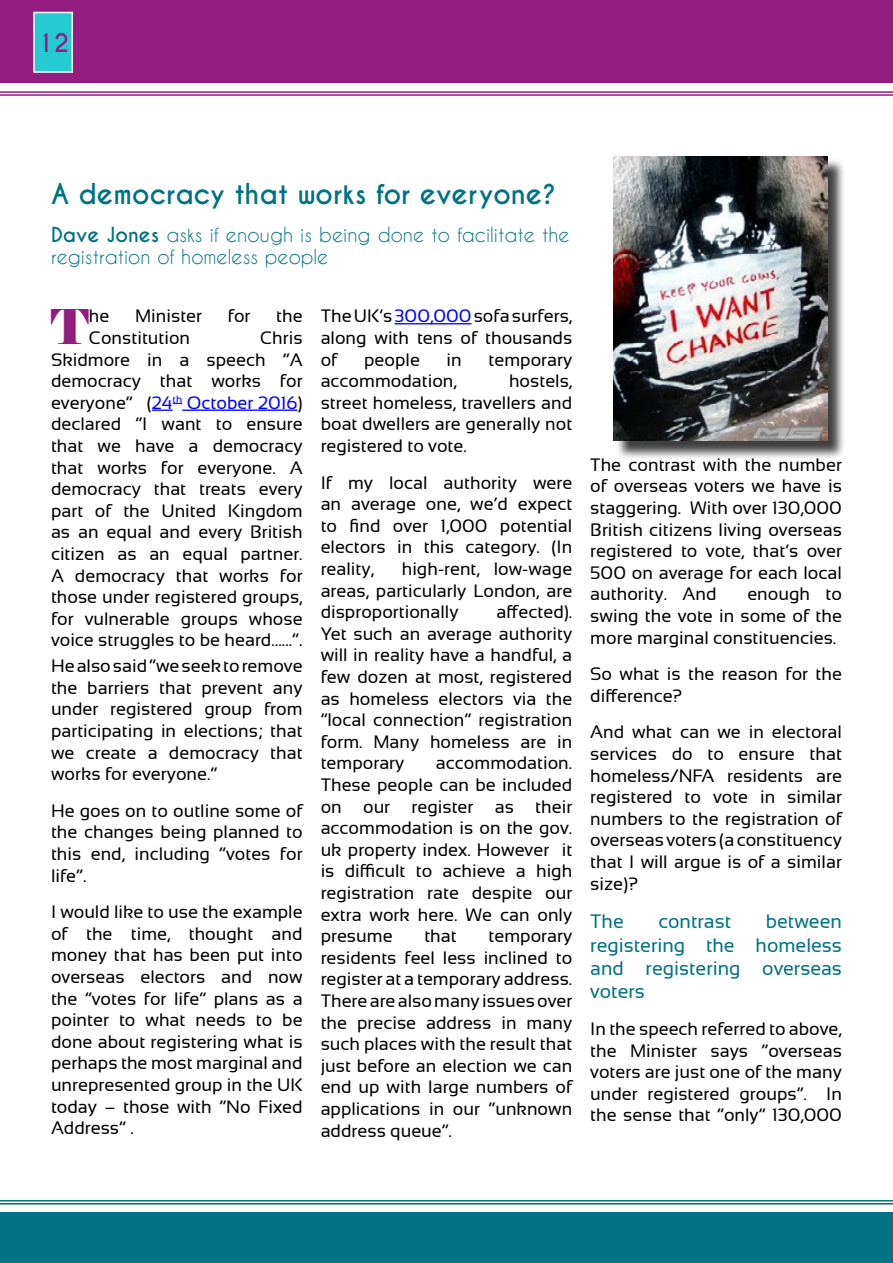
<style>
.page{position:relative;width:893px;height:1263px;background:#fff}
.page>*{position:absolute;margin:0;border:0;box-sizing:border-box;transform-origin:0 0}
.t1{font:47.7px "Elephant";color:#931c81}
.t2{font:700 27px "Caviar Dreams";color:#007283}
.t3{font:700 24px "Caviar Dreams";color:#931c81}
.t4{font:19.5px/22.5px "Caviar Dreams";color:#007283}
.t5{font:19.5px/23.4px "Sansation";color:#007283;text-align:justify}
.t6{font:18px/21.6px "Sansation";color:#000;text-align:justify}
.s1{font-weight:700}
.s2{color:#00f}
</style>
<div class="page">
<div style="left:615px;top:158px;width:231px;height:301px;background:#000;opacity:.75"></div>
<img style="left:613px;top:156px;width:214px;height:285px">
<div style="left:0;top:0;width:893px;height:83px;background:#931c81"></div>
<hr style="left:0;top:91px;width:893px;height:2px;background:#931c81">
<hr style="left:0;top:94px;width:893px;height:2px;background:#931c81">
<div style="left:0;top:1212px;width:893px;height:51px;background:#007283"></div>
<hr style="left:0;top:1200px;width:893px;height:1px;background:#007283">
<hr style="left:0;top:1203px;width:893px;height:1px;background:#007283">
<div style="left:34px;top:13px;width:38px;height:59px;background:#26cad3"></div>
<div style="left:33px;top:12px;width:40px;height:61px;border:2px solid #fff"></div>
<hr style="left:152px;top:409px;width:21px;height:2px;background:#00f">
<hr style="left:182px;top:409px;width:116px;height:2px;background:#00f">
<hr style="left:395px;top:323px;width:76px;height:1px;background:#00f">
<h3 class="t3" style="left:37px;top:28px;width:34px">12</h3>
<h2 class="t2" style="left:51px;top:178px;width:506px">A democracy that works for everyone?</h2>
<p class="t4" style="left:51px;top:223px;width:520px"><span class="s1">Dave Jones</span> asks if enough is being done to facilitate the registration of homeless people</p>
<h1 class="t1" style="left:51px;top:297px;width:40px">T</h1>
<p class="t6" style="left:89px;top:305px;width:22px">he</p>
<p class="t6" style="left:135px;top:305px;width:69px">Minister</p>
<p class="t6" style="left:228px;top:305px;width:24px">for</p>
<p class="t6" style="left:276px;top:305px;width:28px">the</p>
<p class="t6" style="left:51px;top:327px;width:253px;text-indent:209px">Chris Skidmore in a speech “A democracy that works for everyone” (<span class="s2">24</span><sup>th</sup> <span class="s2">October 2016</span>) declared “I want to ensure that we have a democracy that works for everyone. A democracy that treats every part of the United Kingdom as an equal and every British citizen as an equal partner.<br>A democracy that works for those under registered groups, for vulnerable groups whose voice struggles to be heard……”.</p>
<p class="t6" style="left:51px;top:655px;width:253px">He also said “we seek to remove the barriers that prevent any under registered group from participating in elections; that we create a democracy that works for everyone.”</p>
<p class="t6" style="left:51px;top:800px;width:253px">He goes on to outline some of the changes being planned to this end, including “votes for life”.</p>
<p class="t6" style="left:51px;top:901px;width:253px">I would like to use the example of the time, thought and money that has been put into overseas electors and now the “votes for life” plans as a pointer to what needs to be done about registering what is perhaps the most marginal and unrepresented group in the UK today – those with “No Fixed Address” .</p>
<p class="t6" style="left:89px;top:327px;width:103px">Constitution</p>
<p class="t6" style="left:321px;top:305px;width:253px">The UK’s <span class="s2">300,000</span> sofa surfers, along with tens of thousands of</p>
<p class="t6" style="left:364px;top:348px;width:57px">people</p>
<p class="t6" style="left:447px;top:348px;width:17px">in</p>
<p class="t6" style="left:488px;top:348px;width:85px">temporary</p>
<p class="t6" style="left:321px;top:370px;width:138px">accommodation,</p>
<p class="t6" style="left:321px;top:370px;width:253px;text-indent:188px">hostels, street homeless, travellers and boat dwellers are generally not registered to vote.</p>
<p class="t6" style="left:321px;top:471px;width:253px">If my local authority were an average one, we’d expect to find over 1,000 potential electors in this category. (In reality,</p>
<p class="t6" style="left:321px;top:558px;width:253px;text-indent:81px">high-rent, low-wage areas, particularly London, are disproportionally</p>
<p class="t6" style="left:321px;top:601px;width:253px;text-indent:176px">affected).<br>Yet such an average authority will in reality have a handful, a few dozen at most, registered as homeless electors via the “local connection” registration form. Many homeless are in temporary</p>
<p class="t6" style="left:321px;top:752px;width:253px;text-indent:115px">accommodation.<br>These people can be included on our register as their accommodation is on the gov. uk property index. However it is difficult to achieve a high registration rate despite our extra work here. We can only presume</p>
<p class="t6" style="left:424px;top:925px;width:34px">that</p>
<p class="t6" style="left:321px;top:925px;width:253px;text-indent:168px">temporary residents feel less inclined to register at a temporary address.<br>There are also many issues over the precise address in many such places with the result that just before an election we can end up with large numbers of applications in our “unknown address queue”.</p>
<p class="t6" style="left:590px;top:454px;width:253px">The contrast with the number of overseas voters we have is staggering. With over 130,000<br>British citizens living overseas registered to vote, that’s over 500 on average for each local authority. And</p>
<p class="t6" style="left:590px;top:583px;width:253px;text-indent:157px">enough to swing the vote in some of the more marginal constituencies.</p>
<p class="t6" style="left:590px;top:663px;width:253px">So what is the reason for the difference?</p>
<p class="t6" style="left:590px;top:721px;width:253px">And what can we in electoral services do to ensure that homeless/NFA residents are registered to vote in similar numbers to the registration of overseas voters (a constituency that I will argue is of a similar size)?</p>
<p class="t5" style="left:590px;top:910px;width:35px">The</p>
<p class="t5" style="left:658px;top:910px;width:74px">contrast</p>
<p class="t5" style="left:590px;top:910px;width:253px;text-indent:175px">between registering the homeless and registering overseas voters</p>
<p class="t6" style="left:590px;top:1018px;width:253px">In the speech referred to above, the Minister says “overseas voters are just one of the many under registered groups”. In the sense that “only” 130,000</p>
</div>
